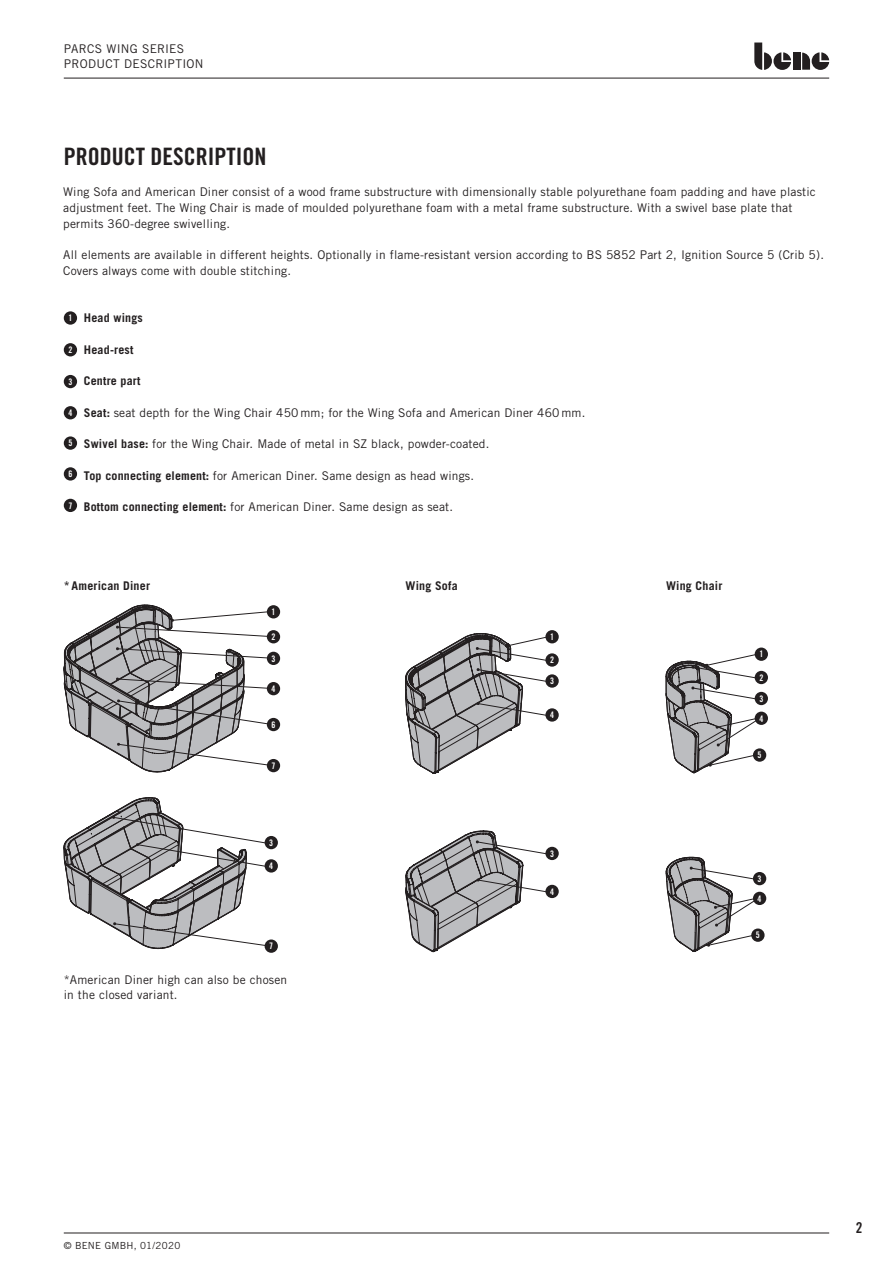
<style>
.page{position:relative;width:893px;height:1263px;background:#fff}
.page>*{position:absolute;margin:0;border:0;box-sizing:border-box;transform-origin:0 0}
.t1{font:24px "Trade Gothic LT Std Bd Cn 20";color:#231f20}
.t2{font:15px "Trade Gothic LT Std Bd Cn 20";color:#231f20}
.t3{font:12px/15.8px "Trade Gothic LT Std";letter-spacing:.015em;color:#231f20}
.t4{font:700 12px "Trade Gothic LT Std";letter-spacing:.015em;color:#231f20}
.t5{font:9.75px "Trade Gothic LT Std";letter-spacing:.025em;color:#231f20}
.t6{font:9px "Trade Gothic LT Std Bd Cn 20";color:#fff}
.s1{font-weight:700}
</style>
<div class="page">
<svg style="left:754px;top:43px;width:37px;height:27px"></svg>
<div style="left:793px;top:53px;width:7px;height:17px;background:#231f20"></div>
<svg style="left:802px;top:52px;width:27px;height:18px"></svg>
<div style="left:755px;top:647px;width:13px;height:14px;background:#231f20;border-radius:50%"></div>
<div style="left:755px;top:712px;width:13px;height:13px;background:#231f20;border-radius:50%"></div>
<div style="left:753px;top:748px;width:13px;height:14px;background:#231f20;border-radius:50%"></div>
<div style="left:755px;top:692px;width:13px;height:13px;background:#231f20;border-radius:50%"></div>
<div style="left:755px;top:671px;width:13px;height:13px;background:#231f20;border-radius:50%"></div>
<svg style="left:666px;top:653px;width:94px;height:120px"></svg>
<div style="left:265px;top:939px;width:13px;height:14px;background:#231f20;border-radius:50%"></div>
<div style="left:265px;top:859px;width:13px;height:13px;background:#231f20;border-radius:50%"></div>
<div style="left:265px;top:836px;width:13px;height:13px;background:#231f20;border-radius:50%"></div>
<svg style="left:63px;top:797px;width:207px;height:152px"></svg>
<div style="left:267px;top:605px;width:13px;height:13px;background:#231f20;border-radius:50%"></div>
<div style="left:267px;top:630px;width:13px;height:13px;background:#231f20;border-radius:50%"></div>
<div style="left:267px;top:652px;width:13px;height:13px;background:#231f20;border-radius:50%"></div>
<div style="left:267px;top:682px;width:13px;height:13px;background:#231f20;border-radius:50%"></div>
<div style="left:267px;top:718px;width:13px;height:13px;background:#231f20;border-radius:50%"></div>
<div style="left:267px;top:759px;width:13px;height:13px;background:#231f20;border-radius:50%"></div>
<svg style="left:63px;top:604px;width:209px;height:168px"></svg>
<div style="left:545px;top:630px;width:14px;height:13px;background:#231f20;border-radius:50%"></div>
<div style="left:545px;top:674px;width:14px;height:14px;background:#231f20;border-radius:50%"></div>
<div style="left:545px;top:708px;width:14px;height:14px;background:#231f20;border-radius:50%"></div>
<div style="left:545px;top:653px;width:14px;height:14px;background:#231f20;border-radius:50%"></div>
<svg style="left:405px;top:633px;width:146px;height:141px"></svg>
<div style="left:545px;top:885px;width:14px;height:13px;background:#231f20;border-radius:50%"></div>
<div style="left:545px;top:847px;width:14px;height:13px;background:#231f20;border-radius:50%"></div>
<svg style="left:405px;top:830px;width:145px;height:122px"></svg>
<div style="left:753px;top:892px;width:13px;height:13px;background:#231f20;border-radius:50%"></div>
<div style="left:751px;top:928px;width:14px;height:14px;background:#231f20;border-radius:50%"></div>
<div style="left:753px;top:872px;width:13px;height:13px;background:#231f20;border-radius:50%"></div>
<svg style="left:666px;top:857px;width:92px;height:95px"></svg>
<hr style="left:64px;top:78px;width:765px;height:1px;background:#231f20">
<hr style="left:64px;top:1232px;width:765px;height:1px;background:#231f20">
<div style="left:64px;top:311px;width:13px;height:14px;background:#231f20;border-radius:50%"></div>
<div style="left:64px;top:343px;width:13px;height:13px;background:#231f20;border-radius:50%"></div>
<div style="left:64px;top:375px;width:13px;height:13px;background:#231f20;border-radius:50%"></div>
<div style="left:64px;top:406px;width:13px;height:13px;background:#231f20;border-radius:50%"></div>
<div style="left:64px;top:436px;width:13px;height:14px;background:#231f20;border-radius:50%"></div>
<div style="left:64px;top:467px;width:13px;height:14px;background:#231f20;border-radius:50%"></div>
<div style="left:64px;top:499px;width:13px;height:13px;background:#231f20;border-radius:50%"></div>
<p class="t3" style="left:64px;top:41px;width:139px;line-height:14.4px">PARCS WING SERIES<br>PRODUCT DESCRIPTION</p>
<h1 class="t1" style="left:64px;top:141px;width:204px">PRODUCT DESCRIPTION</h1>
<p class="t3" style="left:63px;top:184px;width:754px">Wing Sofa and American Diner consist of a wood frame substructure with dimensionally stable polyurethane foam padding and have plastic adjustment feet. The Wing Chair is made of moulded polyurethane foam with a metal frame substructure. With a swivel base plate that permits 360-degree swivelling.</p>
<p class="t3" style="left:63px;top:247px;width:762px">All elements are available in different heights. Optionally in flame-resistant version according to BS 5852 Part 2, Ignition Source 5 (Crib 5).<br>Covers always come with double stitching.</p>
<p class="t6" style="left:68px;top:313px;width:5px">1</p>
<p class="t6" style="left:68px;top:344px;width:5px">2</p>
<p class="t6" style="left:68px;top:376px;width:5px">3</p>
<p class="t6" style="left:68px;top:407px;width:5px">4</p>
<p class="t6" style="left:68px;top:438px;width:5px">5</p>
<p class="t6" style="left:68px;top:468px;width:5px">6</p>
<p class="t6" style="left:68px;top:500px;width:5px">7</p>
<p class="t4" style="left:84px;top:310px;width:60px">Head wings</p>
<p class="t4" style="left:84px;top:342px;width:51px">Head-rest</p>
<p class="t4" style="left:84px;top:373px;width:58px">Centre part</p>
<p class="t3" style="left:84px;top:404px;width:503px"><span class="s1">Seat:</span> seat depth for the Wing Chair 450 mm; for the Wing Sofa and American Diner 460 mm.</p>
<p class="t3" style="left:84px;top:436px;width:407px"><span class="s1">Swivel base:</span> for the Wing Chair. M ade of metal in SZ black, powder-coated.</p>
<p class="t3" style="left:84px;top:467px;width:392px"><span class="s1">Top connecting element:</span> for American Diner. Same design as head wings.</p>
<p class="t3" style="left:84px;top:499px;width:371px"><span class="s1">Bottom connecting element:</span> for American Diner. Same design as seat.</p>
<p class="t4" style="left:64px;top:578px;width:88px">* American Diner</p>
<p class="t6" style="left:271px;top:606px;width:5px">1</p>
<p class="t6" style="left:271px;top:631px;width:5px">2</p>
<p class="t6" style="left:271px;top:653px;width:5px">3</p>
<p class="t6" style="left:271px;top:683px;width:5px">4</p>
<p class="t6" style="left:271px;top:719px;width:5px">6</p>
<p class="t6" style="left:271px;top:760px;width:5px">7</p>
<p class="t6" style="left:269px;top:837px;width:5px">3</p>
<p class="t6" style="left:269px;top:860px;width:5px">4</p>
<p class="t6" style="left:269px;top:941px;width:5px">7</p>
<p class="t3" style="left:64px;top:971px;width:225px">*American Diner high can also be chosen in the closed variant.</p>
<p class="t4" style="left:406px;top:578px;width:54px">Wing Sofa</p>
<p class="t6" style="left:550px;top:631px;width:5px">1</p>
<p class="t6" style="left:550px;top:676px;width:5px">3</p>
<p class="t6" style="left:550px;top:709px;width:5px">4</p>
<p class="t6" style="left:550px;top:655px;width:5px">2</p>
<p class="t6" style="left:550px;top:848px;width:5px">3</p>
<p class="t6" style="left:550px;top:886px;width:5px">4</p>
<p class="t4" style="left:666px;top:578px;width:58px">Wing Chair</p>
<p class="t6" style="left:759px;top:649px;width:5px">1</p>
<p class="t6" style="left:759px;top:672px;width:5px">2</p>
<p class="t6" style="left:759px;top:693px;width:5px">3</p>
<p class="t6" style="left:759px;top:713px;width:5px">4</p>
<p class="t6" style="left:758px;top:750px;width:5px">5</p>
<p class="t6" style="left:758px;top:873px;width:5px">3</p>
<p class="t6" style="left:758px;top:893px;width:5px">4</p>
<p class="t6" style="left:756px;top:930px;width:5px">5</p>
<p class="t5" style="left:64px;top:1239px;width:118px">© Bene GmbH, 01/2020</p>
<p class="t2" style="left:856px;top:1218px;width:8px">2</p>
</div>
